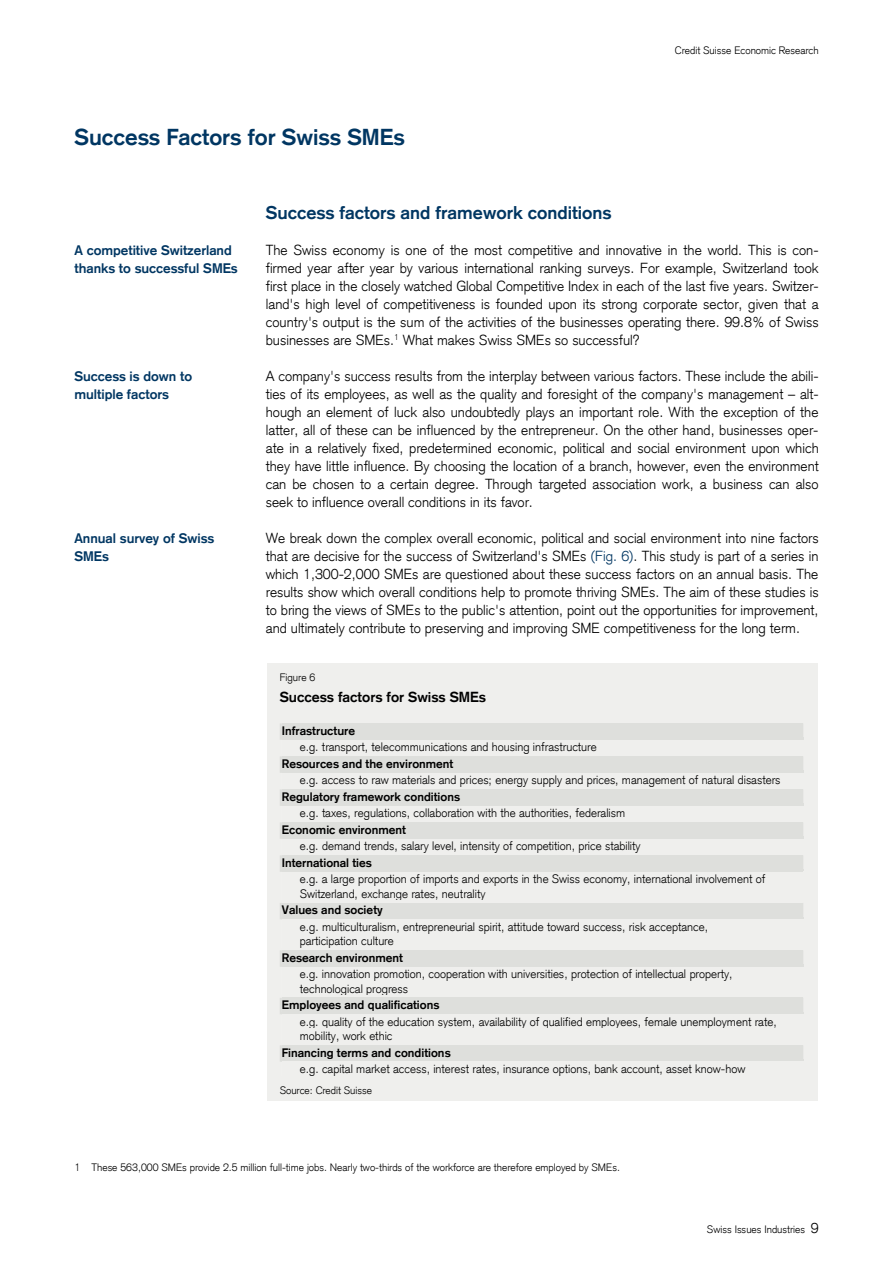
<style>
.page{position:relative;width:893px;height:1263px;background:#fff}
.page>*{position:absolute;margin:0;border:0;box-sizing:border-box;transform-origin:0 0}
.t1{font:300 22.5px "Credit Suisse Type";color:#003662}
.t2{font:300 18px "Credit Suisse Type";color:#003662}
.t3{font:300 14.25px/18px "Credit Suisse Type";color:#000;text-align:justify}
.t4{font:300 14.25px "Credit Suisse Type";color:#000}
.t5{font:300 13.5px/18px "Credit Suisse Type";color:#003662}
.t6{font:300 12px/14.5px "Credit Suisse Type";color:#000}
.t7{font:300 12px "Credit Suisse Type";color:#000}
.t8{font:300 10.5px "Credit Suisse Type";color:#000}
.s1{color:#003662}
.s2{font-size:14.25px}
</style>
<div class="page">
<div style="left:267px;top:663px;width:13px;height:24px;background:#efefed"></div>
<div style="left:280px;top:663px;width:525px;height:24px;background:#efefed"></div>
<div style="left:805px;top:663px;width:13px;height:24px;background:#efefed"></div>
<div style="left:267px;top:687px;width:13px;height:36px;background:#efefed"></div>
<div style="left:280px;top:687px;width:525px;height:18px;background:#efefed"></div>
<div style="left:280px;top:705px;width:525px;height:18px;background:#efefed"></div>
<div style="left:805px;top:687px;width:13px;height:36px;background:#efefed"></div>
<div style="left:267px;top:723px;width:13px;height:355px;background:#efefed"></div>
<svg style="left:280px;top:723px;width:525px;height:355px;background:#e7e7e5"></svg>
<div style="left:282px;top:1062px;width:521px;height:14px;background:#efefed"></div>
<hr style="left:280px;top:1076px;width:523px;height:2px;background:#efefed">
<div style="left:805px;top:723px;width:13px;height:355px;background:#efefed"></div>
<div style="left:267px;top:1078px;width:13px;height:23px;background:#efefed"></div>
<div style="left:280px;top:1078px;width:525px;height:23px;background:#efefed"></div>
<div style="left:805px;top:1078px;width:13px;height:23px;background:#efefed"></div>
<h1 class="t1" style="left:74px;top:124px;width:332px">Success Factors for Swiss SMEs</h1>
<p class="t8" style="left:675px;top:44px;width:145px">Credit Suisse Economic Research</p>
<p class="t5" style="left:74px;top:241px;width:165px">A competitive Switzerland thanks to successful SMEs</p>
<p class="t5" style="left:74px;top:367px;width:119px">Success is down to multiple factors</p>
<p class="t5" style="left:74px;top:529px;width:141px">Annual survey of Swiss<br>SMEs</p>
<p class="t2" style="left:266px;top:202px;width:347px">Success factors and framework conditions</p>
<p class="t3" style="left:266px;top:241px;width:554px">The Swiss economy is one of the most competitive and innovative in the world. This is con&shy;firmed year after year by various international ranking surveys. For example, Switzerland took first place in the closely watched Global Competitive Index in each of the last five years. Switzer&shy;land's high level of competitiveness is founded upon its strong corporate sector, given that a country's output is the sum of the activities of the businesses operating there. 99.8% of Swiss businesses are SMEs.<sup>1</sup> What makes Swiss SMEs so successful?</p>
<p class="t3" style="left:266px;top:367px;width:555px">A company's success results from the interplay between various factors. These include the abili&shy;ties of its employees, as well as the quality and foresight of the company's management – alt&shy;hough an element of luck also undoubtedly plays an important role. With the exception of the latter, all of these can be influenced by the entrepreneur. On the other hand, businesses oper&shy;ate in a relatively fixed, predetermined economic, political and social environment upon which they have little influence. By choosing the location of a branch, however, even the environment can be chosen to a certain degree. Through targeted association work, a business can also seek to influence overall conditions in its favor.</p>
<p class="t3" style="left:266px;top:529px;width:554px">We break down the complex overall economic, political and social environment into nine factors that are decisive for the success of Switzerland's SMEs <span class="s1">(Fig. 6)</span>. This study is part of a series in which 1,300-2,000 SMEs are questioned about these success factors on an annual basis. The results show which overall conditions help to promote thriving SMEs. The aim of these studies is to bring the views of SMEs to the public's attention, point out the opportunities for improvement, and ultimately contribute to preserving and improving SME competitiveness for the long term.</p>
<p class="t8" style="left:280px;top:671px;width:37px">Figure 6</p>
<p class="t4" style="left:280px;top:688px;width:208px">Success factors for Swiss SMEs</p>
<p class="t7" style="left:282px;top:723px;width:75px">Infrastructure</p>
<p class="t6" style="left:300px;top:740px;width:298px">e.g. transport, telecommunications and housing infrastructure</p>
<p class="t7" style="left:282px;top:756px;width:173px">Resources and the environment</p>
<p class="t6" style="left:300px;top:773px;width:482px">e.g. access to raw materials and prices; energy supply and prices, management of natural disasters</p>
<p class="t7" style="left:282px;top:789px;width:180px">Regulatory framework conditions</p>
<p class="t6" style="left:300px;top:806px;width:327px">e.g. taxes, regulations, collaboration with the authorities, federalism</p>
<p class="t7" style="left:282px;top:822px;width:125px">Economic environment</p>
<p class="t6" style="left:300px;top:839px;width:342px">e.g. demand trends, salary level, intensity of competition, price stability</p>
<p class="t7" style="left:282px;top:855px;width:91px">International ties</p>
<p class="t6" style="left:300px;top:872px;width:467px">e.g. a large proportion of imports and exports in the Swiss economy, international involvement of<br>Switzerland, exchange rates, neutrality</p>
<p class="t7" style="left:282px;top:903px;width:102px">Values and society</p>
<p class="t6" style="left:300px;top:919px;width:410px">e.g. multiculturalism, entrepreneurial spirit, attitude toward success, risk acceptance, participation culture</p>
<p class="t7" style="left:282px;top:950px;width:123px">Research environment</p>
<p class="t6" style="left:300px;top:967px;width:434px">e.g. innovation promotion, cooperation with universities, protection of intellectual property, technological progress</p>
<p class="t7" style="left:282px;top:998px;width:159px">Employees and qualifications</p>
<p class="t6" style="left:300px;top:1014px;width:478px">e.g. quality of the education system, availability of qualified employees, female unemployment rate, mobility, work ethic</p>
<p class="t7" style="left:282px;top:1045px;width:170px">Financing terms and conditions</p>
<p class="t6" style="left:300px;top:1062px;width:447px">e.g. capital market access, interest rates, insurance options, bank account, asset know-how</p>
<p class="t8" style="left:280px;top:1084px;width:94px">Source: Credit Suisse</p>
<p class="t8" style="left:74px;top:1161px;width:547px">1 These 563,000 SMEs provide 2.5 million full-time jobs. Nearly two-thirds of the workforce are therefore employed by SMEs.</p>
<p class="t8" style="left:707px;top:1223px;width:113px">Swiss Issues Industries <span class="s2">9</span></p>
</div>
